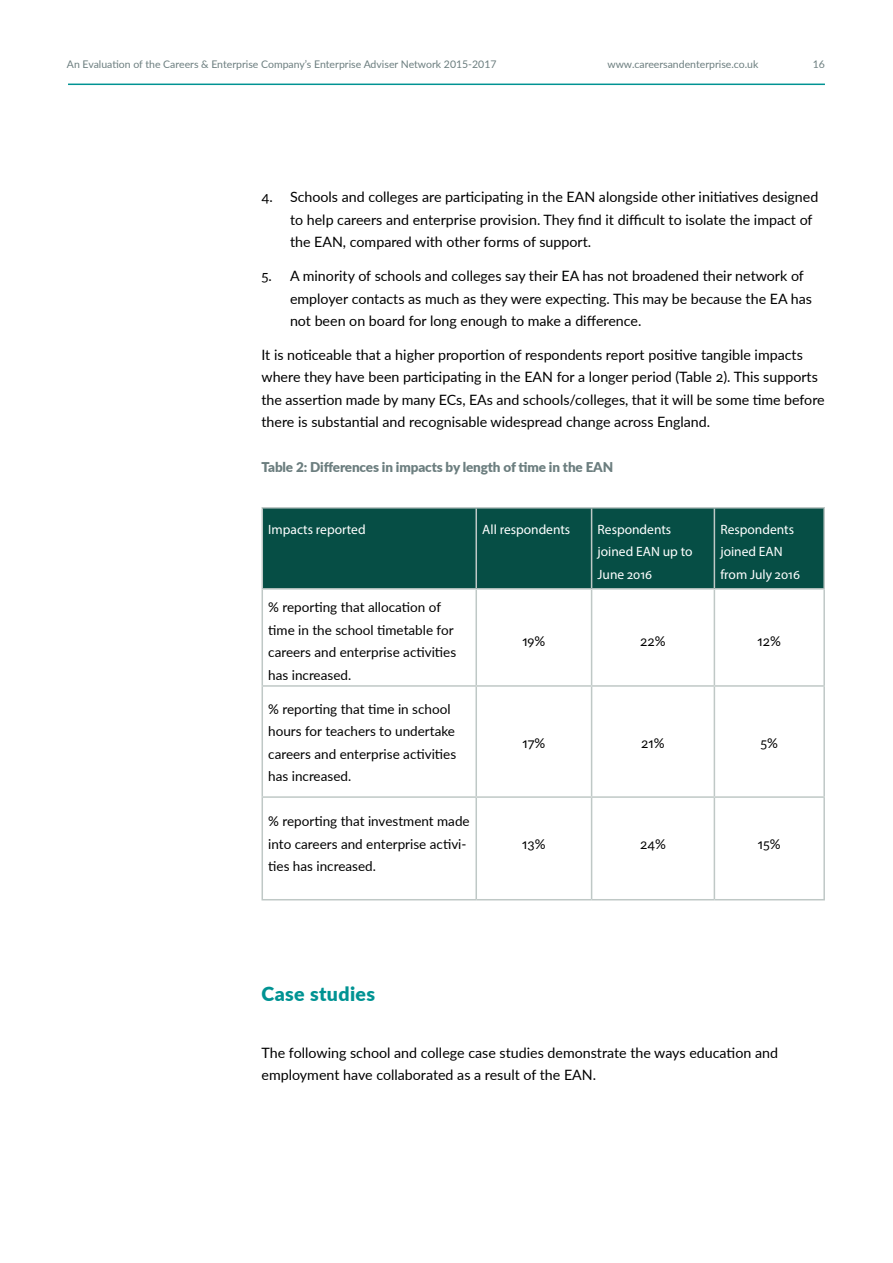
<style>
.page{position:relative;width:893px;height:1263px;background:#fff}
.page>*{position:absolute;margin:0;border:0;box-sizing:border-box;transform-origin:0 0}
.t1{font:900 19.5px "Lato";letter-spacing:.02em;color:#009393}
.t2{font:14.25px/22.5px "Lato";color:#000}
.t3{font:13.5px/22.5px "Lato";color:#000}
.t4{font:13.5px/22.5px "Myriad Pro";color:#fff}
.t5{font:900 13.5px "Lato";letter-spacing:-.01em;color:#6c7e7f}
.t6{font:10.5px "Lato";color:#6c7e7f}
</style>
<div class="page">
<hr style="left:68px;top:84px;width:757px;height:1px;background:#009393">
<div style="left:263px;top:508px;width:560px;height:80px;background:#064e45"></div>
<hr style="left:261px;top:507px;width:215px;height:1px;background:#bfc8c6">
<hr style="left:261px;top:508px;width:2px;height:80px;background:#bfc8c6">
<hr style="left:476px;top:507px;width:116px;height:1px;background:#bfc8c6">
<hr style="left:475px;top:508px;width:2px;height:80px;background:#bfc8c6">
<hr style="left:592px;top:507px;width:122px;height:1px;background:#bfc8c6">
<hr style="left:591px;top:508px;width:1px;height:80px;background:#bfc8c6">
<hr style="left:714px;top:507px;width:111px;height:1px;background:#bfc8c6">
<hr style="left:714px;top:508px;width:1px;height:80px;background:#bfc8c6">
<hr style="left:823px;top:508px;width:2px;height:80px;background:#bfc8c6">
<hr style="left:261px;top:588px;width:215px;height:2px;background:#bfc8c6">
<hr style="left:261px;top:590px;width:2px;height:95px;background:#bfc8c6">
<hr style="left:476px;top:588px;width:116px;height:2px;background:#bfc8c6">
<hr style="left:475px;top:590px;width:2px;height:95px;background:#bfc8c6">
<hr style="left:592px;top:588px;width:122px;height:2px;background:#bfc8c6">
<hr style="left:591px;top:590px;width:1px;height:95px;background:#bfc8c6">
<hr style="left:714px;top:588px;width:111px;height:2px;background:#bfc8c6">
<hr style="left:714px;top:590px;width:1px;height:95px;background:#bfc8c6">
<hr style="left:823px;top:590px;width:2px;height:95px;background:#bfc8c6">
<hr style="left:261px;top:685px;width:215px;height:2px;background:#bfc8c6">
<hr style="left:261px;top:687px;width:2px;height:109px;background:#bfc8c6">
<hr style="left:476px;top:685px;width:116px;height:2px;background:#bfc8c6">
<hr style="left:475px;top:687px;width:2px;height:109px;background:#bfc8c6">
<hr style="left:592px;top:685px;width:122px;height:2px;background:#bfc8c6">
<hr style="left:591px;top:687px;width:1px;height:109px;background:#bfc8c6">
<hr style="left:714px;top:685px;width:111px;height:2px;background:#bfc8c6">
<hr style="left:714px;top:687px;width:1px;height:109px;background:#bfc8c6">
<hr style="left:823px;top:687px;width:2px;height:109px;background:#bfc8c6">
<hr style="left:261px;top:796px;width:215px;height:2px;background:#bfc8c6">
<hr style="left:261px;top:798px;width:2px;height:101px;background:#bfc8c6">
<hr style="left:476px;top:796px;width:116px;height:2px;background:#bfc8c6">
<hr style="left:475px;top:798px;width:2px;height:101px;background:#bfc8c6">
<hr style="left:592px;top:796px;width:122px;height:2px;background:#bfc8c6">
<hr style="left:591px;top:798px;width:1px;height:101px;background:#bfc8c6">
<hr style="left:714px;top:796px;width:111px;height:2px;background:#bfc8c6">
<hr style="left:714px;top:798px;width:1px;height:101px;background:#bfc8c6">
<hr style="left:823px;top:798px;width:2px;height:101px;background:#bfc8c6">
<hr style="left:261px;top:899px;width:215px;height:1px;background:#bfc8c6">
<hr style="left:476px;top:899px;width:116px;height:1px;background:#bfc8c6">
<hr style="left:592px;top:899px;width:122px;height:1px;background:#bfc8c6">
<hr style="left:714px;top:899px;width:111px;height:1px;background:#bfc8c6">
<p class="t6" style="left:67px;top:57px;width:431px">An Evaluation of the Careers &amp; Enterprise Company’s Enterprise Adviser Network 2015-2017</p>
<p class="t6" style="left:607px;top:57px;width:152px">www.careersandenterprise.co.uk</p>
<p class="t6" style="left:813px;top:57px;width:14px">16</p>
<p class="t2" style="left:290px;top:185px;width:530px;text-indent:-28px">4. Schools and colleges are participating in the EAN alongside other initiatives designed to help careers and enterprise provision. They find it difficult to isolate the impact of the EAN, compared with other forms of support.</p>
<p class="t2" style="left:290px;top:264px;width:524px;text-indent:-28px">5. A minority of schools and colleges say their EA has not broadened their network of employer contacts as much as they were expecting. This may be because the EA has not been on board for long enough to make a difference.</p>
<p class="t2" style="left:261px;top:343px;width:565px">It is noticeable that a higher proportion of respondents report positive tangible impacts where they have been participating in the EAN for a longer period (Table 2). This supports the assertion made by many ECs, EAs and schools/colleges, that it will be some time before there is substantial and recognisable widespread change across England.</p>
<p class="t5" style="left:261px;top:457px;width:353px">Table 2: Differences in impacts by length of time in the EAN</p>
<p class="t4" style="left:268px;top:518px;width:99px">Impacts reported</p>
<p class="t4" style="left:482px;top:518px;width:90px">All respondents</p>
<p class="t4" style="left:598px;top:518px;width:97px">Respondents joined EAN up to<br>June 2016</p>
<p class="t4" style="left:720px;top:518px;width:81px">Respondents joined EAN from July 2016</p>
<p class="t3" style="left:268px;top:596px;width:190px">% reporting that allocation of time in the school timetable for careers and enterprise activities has increased.</p>
<p class="t3" style="left:522px;top:629px;width:24px">19%</p>
<p class="t3" style="left:640px;top:629px;width:27px">22%</p>
<p class="t3" style="left:758px;top:629px;width:25px">12%</p>
<p class="t3" style="left:268px;top:697px;width:190px">% reporting that time in school hours for teachers to undertake careers and enterprise activities has increased.</p>
<p class="t3" style="left:268px;top:809px;width:203px">% reporting that investment made into careers and enterprise activi&shy;ties has increased.</p>
<h1 class="t1" style="left:261px;top:979px;width:115px">Case studies</h1>
<p class="t3" style="left:523px;top:731px;width:24px">17%</p>
<p class="t3" style="left:641px;top:731px;width:25px">21%</p>
<p class="t3" style="left:760px;top:731px;width:19px">5%</p>
<p class="t3" style="left:522px;top:832px;width:25px">13%</p>
<p class="t3" style="left:640px;top:832px;width:27px">24%</p>
<p class="t3" style="left:758px;top:832px;width:24px">15%</p>
<p class="t2" style="left:261px;top:1040px;width:518px">The following school and college case studies demonstrate the ways education and employment have collaborated as a result of the EAN.</p>
</div>
